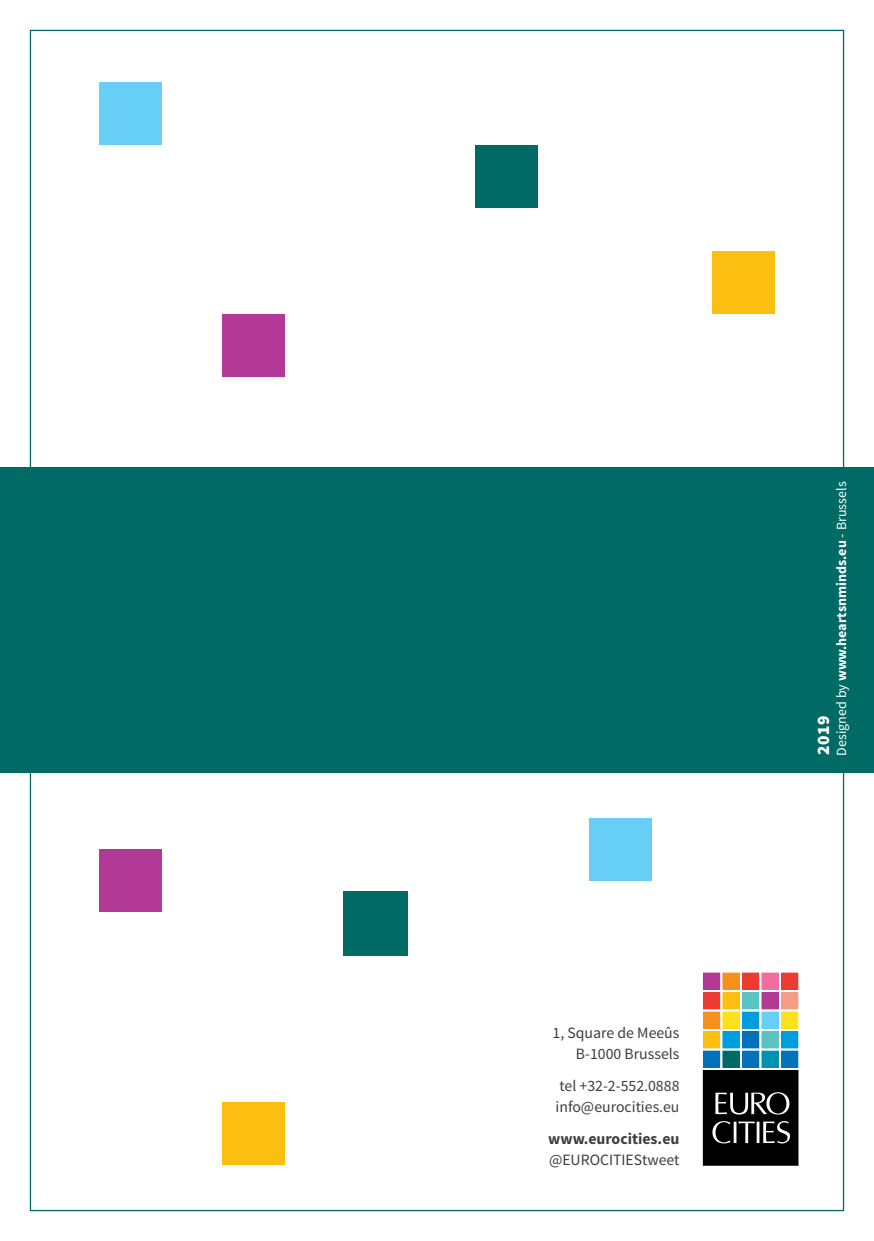
<style>
.page{position:relative;width:874px;height:1241px;background:#fff}
.page>*{position:absolute;margin:0;border:0;box-sizing:border-box;transform-origin:0 0}
.t1{font:900 17.5px "Source Sans Pro";color:#fff}
.t2{font:15.75px/21px "Source Sans Pro";color:#3e3e3f;text-align:right}
.t3{font:700 15.75px/21px "Source Sans Pro";color:#3e3e3f}
.t4{font:14px "Source Sans Pro";color:#fff}
.s1{font-weight:400}
.s2{font-weight:700}
</style>
<div class="page">
<svg style="left:702px;top:972px;width:97px;height:194px"></svg>
<div style="left:781px;top:1050px;width:16px;height:17px;background:#0372bb"></div>
<div style="left:780px;top:1050px;width:17px;height:17px;border:1px solid #0372bb"></div>
<div style="left:781px;top:1031px;width:16px;height:16px;background:#009ddc"></div>
<div style="left:781px;top:1011px;width:16px;height:17px;background:#ffe11b"></div>
<div style="left:780px;top:1011px;width:17px;height:17px;border:1px solid #ffe11b"></div>
<div style="left:781px;top:992px;width:16px;height:16px;background:#f69c85"></div>
<div style="left:781px;top:972px;width:16px;height:17px;background:#ee3b32"></div>
<div style="left:780px;top:972px;width:17px;height:17px;border:1px solid #ee3b32"></div>
<div style="left:761px;top:1050px;width:16px;height:17px;background:#0093b0"></div>
<div style="left:761px;top:1050px;width:17px;height:17px;border:1px solid #0093b0"></div>
<div style="left:761px;top:1031px;width:16px;height:16px;background:#59c4c3"></div>
<div style="left:761px;top:1031px;width:17px;height:16px;border:1px solid #59c4c3"></div>
<div style="left:761px;top:1011px;width:16px;height:17px;background:#67cef5"></div>
<div style="left:761px;top:1011px;width:17px;height:17px;border:1px solid #67cef5"></div>
<div style="left:761px;top:992px;width:16px;height:16px;background:#b33996"></div>
<div style="left:761px;top:992px;width:17px;height:16px;border:1px solid #b33996"></div>
<div style="left:761px;top:972px;width:16px;height:17px;background:#f16da1"></div>
<div style="left:761px;top:972px;width:17px;height:17px;border:1px solid #f16da1"></div>
<div style="left:742px;top:1050px;width:16px;height:17px;background:#0372bb"></div>
<div style="left:741px;top:1050px;width:17px;height:17px;border:1px solid #0372bb"></div>
<div style="left:742px;top:1031px;width:16px;height:16px;background:#0372bb"></div>
<div style="left:742px;top:1011px;width:16px;height:17px;background:#009ddc"></div>
<div style="left:741px;top:1011px;width:17px;height:17px;border:1px solid #009ddc"></div>
<div style="left:742px;top:992px;width:16px;height:16px;background:#59c4c3"></div>
<div style="left:742px;top:972px;width:16px;height:17px;background:#ee3b32"></div>
<div style="left:741px;top:972px;width:17px;height:17px;border:1px solid #ee3b32"></div>
<div style="left:722px;top:1050px;width:16px;height:17px;background:#006a64"></div>
<div style="left:722px;top:1050px;width:17px;height:17px;border:1px solid #006a64"></div>
<div style="left:722px;top:1031px;width:16px;height:16px;background:#009ddc"></div>
<div style="left:722px;top:1031px;width:17px;height:16px;border:1px solid #009ddc"></div>
<div style="left:722px;top:1011px;width:16px;height:17px;background:#ffe11b"></div>
<div style="left:722px;top:1011px;width:17px;height:17px;border:1px solid #ffe11b"></div>
<div style="left:722px;top:992px;width:16px;height:16px;background:#fdbe12"></div>
<div style="left:722px;top:992px;width:17px;height:16px;border:1px solid #fdbe12"></div>
<div style="left:722px;top:972px;width:16px;height:17px;background:#f6911e"></div>
<div style="left:722px;top:972px;width:17px;height:17px;border:1px solid #f6911e"></div>
<div style="left:703px;top:1050px;width:16px;height:17px;background:#0372bb"></div>
<div style="left:702px;top:1050px;width:17px;height:17px;border:1px solid #0372bb"></div>
<div style="left:703px;top:1031px;width:16px;height:16px;background:#fdbe12"></div>
<div style="left:702px;top:1031px;width:17px;height:16px;border:1px solid #fdbe12"></div>
<div style="left:703px;top:1011px;width:16px;height:17px;background:#f6911e"></div>
<div style="left:702px;top:1011px;width:17px;height:17px;border:1px solid #f6911e"></div>
<div style="left:703px;top:992px;width:16px;height:16px;background:#ee3b32"></div>
<div style="left:702px;top:992px;width:17px;height:16px;border:1px solid #ee3b32"></div>
<div style="left:703px;top:972px;width:16px;height:17px;background:#b33996"></div>
<div style="left:702px;top:972px;width:17px;height:17px;border:1px solid #b33996"></div>
<div style="left:703px;top:1070px;width:94px;height:94px;background:#000"></div>
<div style="left:702px;top:1070px;width:95px;height:95px;border:1px solid #000"></div>
<svg style="left:715px;top:1092px;width:74px;height:22px"></svg>
<svg style="left:712px;top:1121px;width:77px;height:23px"></svg>
<div style="left:0;top:467px;width:873px;height:306px;background:#006a64"></div>
<div style="left:474px;top:145px;width:63px;height:63px;background:#006a64"></div>
<div style="left:222px;top:1101px;width:62px;height:63px;background:#fdbe12"></div>
<div style="left:99px;top:849px;width:63px;height:63px;background:#b33996"></div>
<div style="left:589px;top:817px;width:62px;height:63px;background:#67cef5"></div>
<div style="left:711px;top:251px;width:63px;height:62px;background:#fdbe12"></div>
<div style="left:99px;top:82px;width:63px;height:63px;background:#67cef5"></div>
<div style="left:222px;top:313px;width:62px;height:63px;background:#b33996"></div>
<div style="left:343px;top:891px;width:65px;height:64px;background:#006a64"></div>
<p class="t2" style="left:552px;top:1022px;width:128px">1, Square de Meeûs<br>B-1000 Brussels</p>
<p class="t2" style="left:555px;top:1075px;width:125px;text-align:left">tel +32-2-552.0888 info@eurocities.eu</p>
<p class="t3" style="left:548px;top:1128px;width:133px">www.eurocities.eu <span class="s1">@EUROCITIEStweet</span></p>
<p class="t4" style="left:832px;top:755px;width:275px;rotate:-90deg">Designed by <span class="s2">www.heartsnminds.eu</span> - Brussels</p>
<p class="t1" style="left:811px;top:754px;width:41px;rotate:-90deg">2019</p>
</div>
